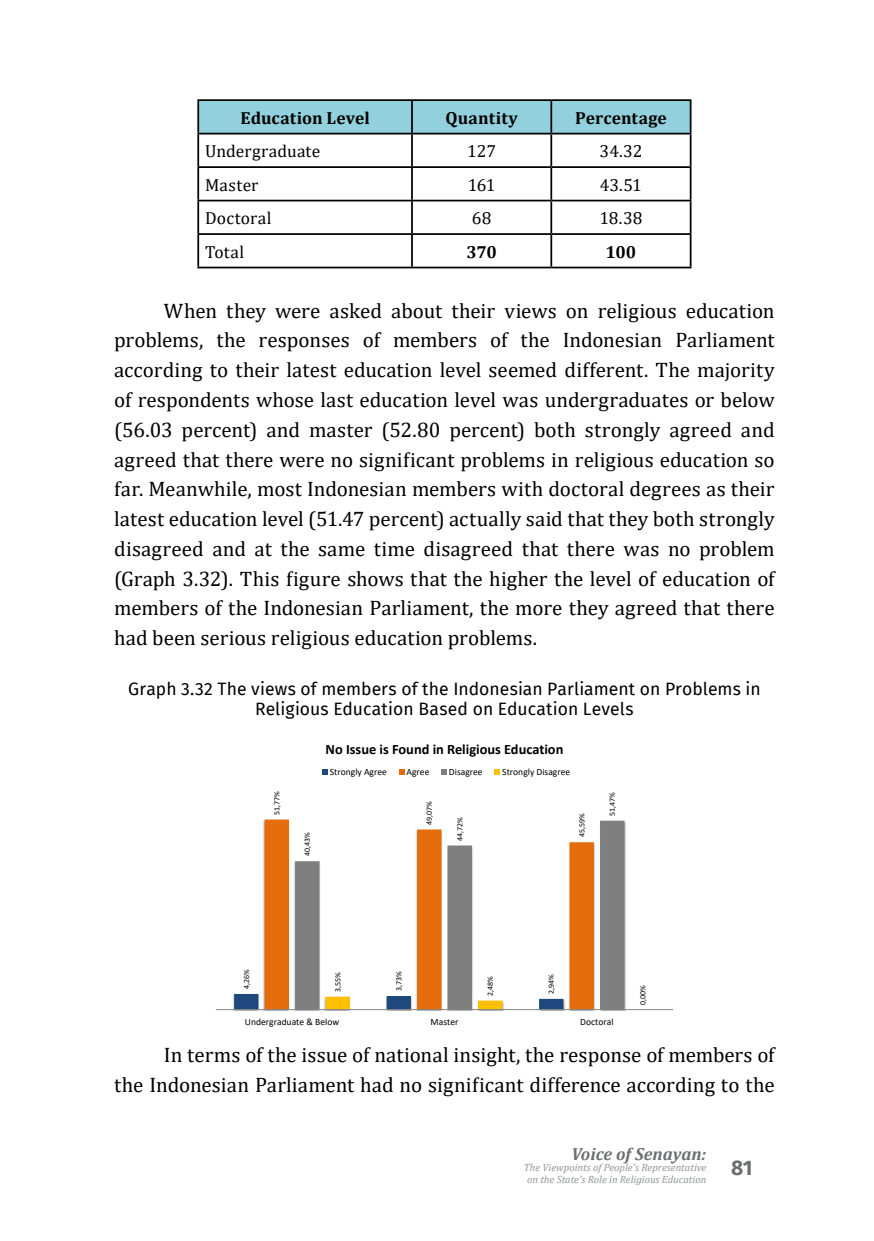
<style>
.page{position:relative;width:874px;height:1241px;background:#fff}
.page>*{position:absolute;margin:0;border:0;box-sizing:border-box;transform-origin:0 0}
.t1{font:21px/29.8px "Cambria";color:#000;text-align:justify}
.t2{font:700 21px "Fira Sans";color:#6d6e71}
.t3{font:17.5px/19.8px "Fira Sans";letter-spacing:.005em;color:#000;text-align:center}
.t4{font:17.5px "Cambria";letter-spacing:.005em;color:#000}
.t5{font:700 17.5px "Cambria";letter-spacing:.005em;color:#000}
.t6{font:italic 700 17.5px "Cambria";color:#6d6e71}
.t7{font:700 14.35px "Calibri";color:#000}
.t8{font:italic 10.5px/11.5px "Cambria";color:#939598;text-align:center}
.t9{font:9.62px "Calibri";color:#000}
.t10{font:7.88px "Calibri";color:#000}
</style>
<div class="page">
<div style="left:199px;top:101px;width:490px;height:32px;background:#91d0dc"></div>
<hr style="left:411px;top:101px;width:1px;height:32px;background:#000">
<hr style="left:550px;top:101px;width:2px;height:32px;background:#000">
<hr style="left:411px;top:134px;width:1px;height:32px;background:#000">
<hr style="left:550px;top:134px;width:2px;height:32px;background:#000">
<hr style="left:197px;top:166px;width:215px;height:2px;background:#000">
<hr style="left:412px;top:166px;width:139px;height:2px;background:#000">
<hr style="left:411px;top:168px;width:1px;height:32px;background:#000">
<hr style="left:551px;top:166px;width:140px;height:2px;background:#000">
<hr style="left:550px;top:168px;width:2px;height:32px;background:#000">
<hr style="left:197px;top:200px;width:215px;height:1px;background:#000">
<hr style="left:412px;top:200px;width:139px;height:1px;background:#000">
<hr style="left:411px;top:201px;width:1px;height:32px;background:#000">
<hr style="left:551px;top:200px;width:140px;height:1px;background:#000">
<hr style="left:550px;top:201px;width:2px;height:32px;background:#000">
<hr style="left:197px;top:233px;width:215px;height:2px;background:#000">
<hr style="left:412px;top:233px;width:139px;height:2px;background:#000">
<hr style="left:411px;top:235px;width:1px;height:31px;background:#000">
<hr style="left:551px;top:233px;width:140px;height:2px;background:#000">
<hr style="left:550px;top:235px;width:2px;height:31px;background:#000">
<hr style="left:197px;top:134px;width:2px;height:32px;background:#000">
<hr style="left:689px;top:134px;width:2px;height:32px;background:#000">
<hr style="left:197px;top:168px;width:2px;height:32px;background:#000">
<hr style="left:689px;top:168px;width:2px;height:32px;background:#000">
<hr style="left:197px;top:201px;width:2px;height:32px;background:#000">
<hr style="left:689px;top:201px;width:2px;height:32px;background:#000">
<hr style="left:197px;top:235px;width:2px;height:31px;background:#000">
<hr style="left:689px;top:235px;width:2px;height:31px;background:#000">
<hr style="left:197px;top:266px;width:215px;height:2px;background:#000">
<hr style="left:412px;top:266px;width:139px;height:2px;background:#000">
<hr style="left:551px;top:266px;width:140px;height:2px;background:#000">
<hr style="left:197px;top:99px;width:215px;height:2px;background:#000">
<hr style="left:197px;top:101px;width:2px;height:32px;background:#000">
<hr style="left:412px;top:99px;width:139px;height:2px;background:#000">
<hr style="left:551px;top:99px;width:140px;height:2px;background:#000">
<hr style="left:689px;top:101px;width:2px;height:32px;background:#000">
<hr style="left:197px;top:133px;width:215px;height:1px;background:#000">
<hr style="left:412px;top:133px;width:139px;height:1px;background:#000">
<hr style="left:551px;top:133px;width:140px;height:1px;background:#000">
<svg style="left:264px;top:819px;width:31px;height:174px;background:#e7883b"></svg>
<svg style="left:295px;top:820px;width:329px;height:189px"></svg>
<svg style="left:234px;top:993px;width:329px;height:16px"></svg>
<hr style="left:216px;top:1009px;width:456px;height:1px;background:#868686">
<svg style="left:322px;top:769px;width:5px;height:5px"></svg>
<svg style="left:399px;top:769px;width:5px;height:5px"></svg>
<svg style="left:441px;top:769px;width:5px;height:5px"></svg>
<svg style="left:494px;top:769px;width:5px;height:5px"></svg>
<p class="t5" style="left:240px;top:105px;width:131px">Education Level</p>
<p class="t5" style="left:445px;top:105px;width:74px">Quantity</p>
<p class="t5" style="left:574px;top:105px;width:93px">Percentage</p>
<p class="t4" style="left:205px;top:141px;width:117px">Undergraduate</p>
<p class="t4" style="left:467px;top:141px;width:30px">127</p>
<p class="t4" style="left:599px;top:141px;width:44px">34.32</p>
<p class="t4" style="left:205px;top:174px;width:55px">Master</p>
<p class="t4" style="left:467px;top:174px;width:29px">161</p>
<p class="t4" style="left:599px;top:174px;width:44px">43.51</p>
<p class="t4" style="left:205px;top:208px;width:68px">Doctoral</p>
<p class="t4" style="left:471px;top:208px;width:21px">68</p>
<p class="t4" style="left:599px;top:208px;width:44px">18.38</p>
<p class="t4" style="left:205px;top:241px;width:40px">Total</p>
<p class="t5" style="left:466px;top:239px;width:32px">370</p>
<p class="t5" style="left:605px;top:239px;width:32px">100</p>
<p class="t1" style="left:114px;top:295px;width:661px;text-indent:50px">When they were asked about their views on religious education problems, the responses of members of the Indonesian Parliament according to their latest education level seemed different. The majority of respondents whose last education level was undergraduates or below (56.03 percent) and master (52.80 percent) both strongly agreed and agreed that there were no significant problems in religious education so far. Meanwhile, most Indonesian members with doctoral degrees as their latest education level (51.47 percent) actually said that they both strongly disagreed and at the same time disagreed that there was no problem (Graph 3.32). This figure shows that the higher the level of education of members of the Indonesian Parliament, the more they agreed that there had been serious religious education problems.</p>
<p class="t3" style="left:128px;top:678px;width:633px">Graph 3.32 The views of members of the Indonesian Parliament on Problems in<br>Religious Education Based on Education Levels</p>
<p class="t7" style="left:325px;top:739px;width:239px">No Issue is Found in Religious Education</p>
<p class="t9" style="left:329px;top:765px;width:59px">Strongly Agree</p>
<p class="t9" style="left:406px;top:765px;width:24px">Agree</p>
<p class="t9" style="left:448px;top:765px;width:35px">Disagree</p>
<p class="t9" style="left:502px;top:765px;width:70px">Strongly Disagree</p>
<p class="t10" style="left:271px;top:814px;width:25px;rotate:-90deg">51,77%</p>
<p class="t10" style="left:423px;top:824px;width:25px;rotate:-90deg">49,07%</p>
<p class="t10" style="left:302px;top:856px;width:25px;rotate:-90deg">40,43%</p>
<p class="t10" style="left:454px;top:840px;width:25px;rotate:-90deg">44,72%</p>
<p class="t10" style="left:576px;top:837px;width:25px;rotate:-90deg">45,59%</p>
<p class="t10" style="left:606px;top:815px;width:25px;rotate:-90deg">51,47%</p>
<p class="t10" style="left:241px;top:989px;width:21px;rotate:-90deg">4,26%</p>
<p class="t10" style="left:393px;top:991px;width:21px;rotate:-90deg">3,73%</p>
<p class="t10" style="left:545px;top:993px;width:21px;rotate:-90deg">2,94%</p>
<p class="t10" style="left:332px;top:991px;width:21px;rotate:-90deg">3,55%</p>
<p class="t10" style="left:484px;top:995px;width:21px;rotate:-90deg">2,48%</p>
<p class="t10" style="left:637px;top:1004px;width:21px;rotate:-90deg">0,00%</p>
<p class="t9" style="left:245px;top:1014px;width:96px">Undergraduate &amp; Below</p>
<p class="t9" style="left:430px;top:1014px;width:29px">Master</p>
<p class="t9" style="left:580px;top:1014px;width:35px">Doctoral</p>
<p class="t1" style="left:114px;top:1039px;width:661px;text-align:right">In terms of the issue of national insight, the response of members of<br>the Indonesian Parliament had no significant difference according to the</p>
<p class="t6" style="left:571px;top:1141px;width:136px">Voice of Senayan:</p>
<p class="t8" style="left:523px;top:1161px;width:184px">The Viewpoints of People's Representative on the State's Role in Religious Education</p>
<p class="t2" style="left:730px;top:1149px;width:23px">81</p>
</div>
